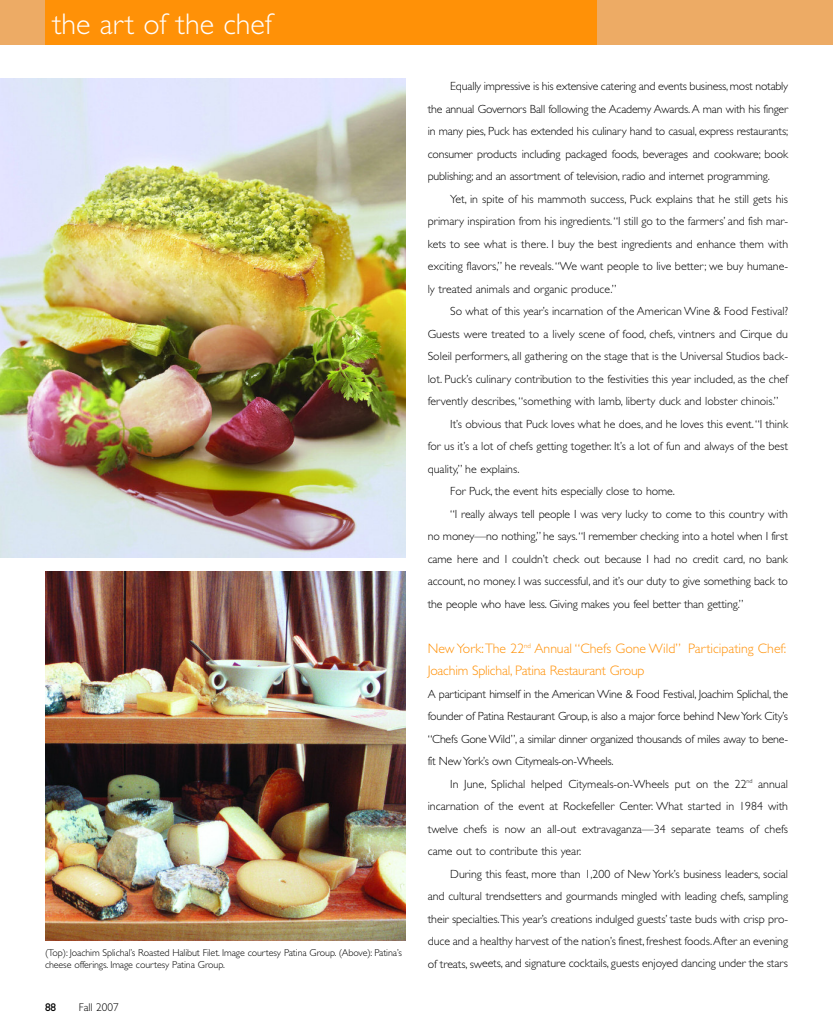
<style>
.page{position:relative;width:833px;height:1035px;background:#fff}
.page>*{position:absolute;margin:0;border:0;box-sizing:border-box;transform-origin:0 0}
.t1{font:300 30px "Gill Sans";color:#fff}
.t2{font:300 13.75px/22.5px "Gill Sans";color:#ff9107}
.t3{font:300 11.88px/22.5px "Gill Sans";color:#000;text-align:justify}
.t4{font:300 11.25px "Gill Sans";color:#000}
.t5{font:11.25px "Gill Sans";color:#000}
.t6{font:300 10px/12.5px "Gill Sans";letter-spacing:-.01em;color:#000}
</style>
<div class="page">
<img style="left:0;top:79px;width:405px;height:478px">
<div style="left:0;top:0;width:832px;height:45px;background:#edab65"></div>
<div style="left:45px;top:0;width:551px;height:45px;background:#ff9107"></div>
<img style="left:45px;top:572px;width:360px;height:368px">
<h1 class="t1" style="left:52px;top:13px;width:221px">the art of the chef</h1>
<p class="t6" style="left:45px;top:947px;width:358px">(Top): Joachim Splichal’s Roasted Halibut Filet. Image courtesy Patina Group. (Above): Patina’s cheese offerings. Image courtesy Patina Group.</p>
<p class="t5" style="left:45px;top:1002px;width:13px">88</p>
<p class="t4" style="left:79px;top:1002px;width:41px">Fall 2007</p>
<p class="t3" style="left:427px;top:76px;width:362px;text-indent:23px">Equally impressive is his extensive catering and events business,most notably the annual Governors Ball following the Academy Awards.A man with his finger in many pies, Puck has extended his culinary hand to casual, express restaurants; consumer products including packaged foods, beverages and cookware; book publishing; and an assortment of television, radio and internet programming.</p>
<p class="t3" style="left:427px;top:188px;width:362px;text-indent:23px">Yet, in spite of his mammoth success, Puck explains that he still gets his primary inspiration from his ingredients.“I still go to the farmers’ and fish mar&shy;kets to see what is there. I buy the best ingredients and enhance them with exciting flavors,” he reveals.“We want people to live better; we buy humane&shy;ly treated animals and organic produce.”</p>
<p class="t3" style="left:450px;top:301px;width:339px">So what of this year’s incarnation of the American Wine &amp; Food Festival?</p>
<p class="t3" style="left:427px;top:323px;width:362px">Guests were treated to a lively scene of food, chefs, vintners and Cirque du</p>
<p class="t3" style="left:427px;top:346px;width:362px">Soleil performers, all gathering on the stage that is the Universal Studios back-</p>
<p class="t3" style="left:427px;top:368px;width:362px">lot. Puck’s culinary contribution to the festivities this year included, as the chef</p>
<p class="t3" style="left:427px;top:391px;width:352px">fervently describes,“something with lamb, liberty duck and lobster chinois.”</p>
<p class="t3" style="left:450px;top:413px;width:339px">It’s obvious that Puck loves what he does, and he loves this event.“I think</p>
<p class="t3" style="left:427px;top:436px;width:362px">for us it’s a lot of chefs getting together. It’s a lot of fun and always of the best</p>
<p class="t3" style="left:427px;top:458px;width:93px">quality,” he explains.</p>
<p class="t3" style="left:450px;top:481px;width:226px">For Puck, the event hits especially close to home.</p>
<p class="t3" style="left:450px;top:503px;width:339px">“I really always tell people I was very lucky to come to this country with</p>
<p class="t3" style="left:427px;top:526px;width:362px">no money—no nothing,” he says.“I remember checking into a hotel when I first</p>
<p class="t3" style="left:427px;top:548px;width:362px">came here and I couldn’t check out because I had no credit card, no bank</p>
<p class="t3" style="left:427px;top:571px;width:362px">account, no money. I was successful, and it’s our duty to give something back to</p>
<p class="t3" style="left:427px;top:593px;width:317px">the people who have less. Giving makes you feel better than getting.”</p>
<p class="t2" style="left:428px;top:638px;width:360px">New York:The 22<sup>nd</sup> Annual “Chefs Gone Wild” Participating Chef:<br>Joachim Splichal, Patina Restaurant Group</p>
<p class="t3" style="left:428px;top:683px;width:362px">A participant himself in the American Wine &amp; Food Festival, Joachim Splichal, the founder of Patina Restaurant Group, is also a major force behind New York City’s “Chefs Gone Wild”, a similar dinner organized thousands of miles away to bene&shy;fit New York’s own Citymeals-on-Wheels.</p>
<p class="t3" style="left:428px;top:773px;width:362px;text-indent:23px">In June, Splichal helped Citymeals-on-Wheels put on the 22<sup>nd</sup> annual incarnation of the event at Rockefeller Center. What started in 1984 with twelve chefs is now an all-out extravaganza—34 separate teams of chefs came out to contribute this year.</p>
<p class="t3" style="left:427px;top:863px;width:362px;text-indent:23px">During this feast, more than 1,200 of New York’s business leaders, social and cultural trendsetters and gourmands mingled with leading chefs, sampling their specialties.This year’s creations indulged guests’ taste buds with crisp pro&shy;duce and a healthy harvest of the nation’s finest, freshest foods.After an evening of treats, sweets, and signature cocktails, guests enjoyed dancing under the stars</p>
</div>
